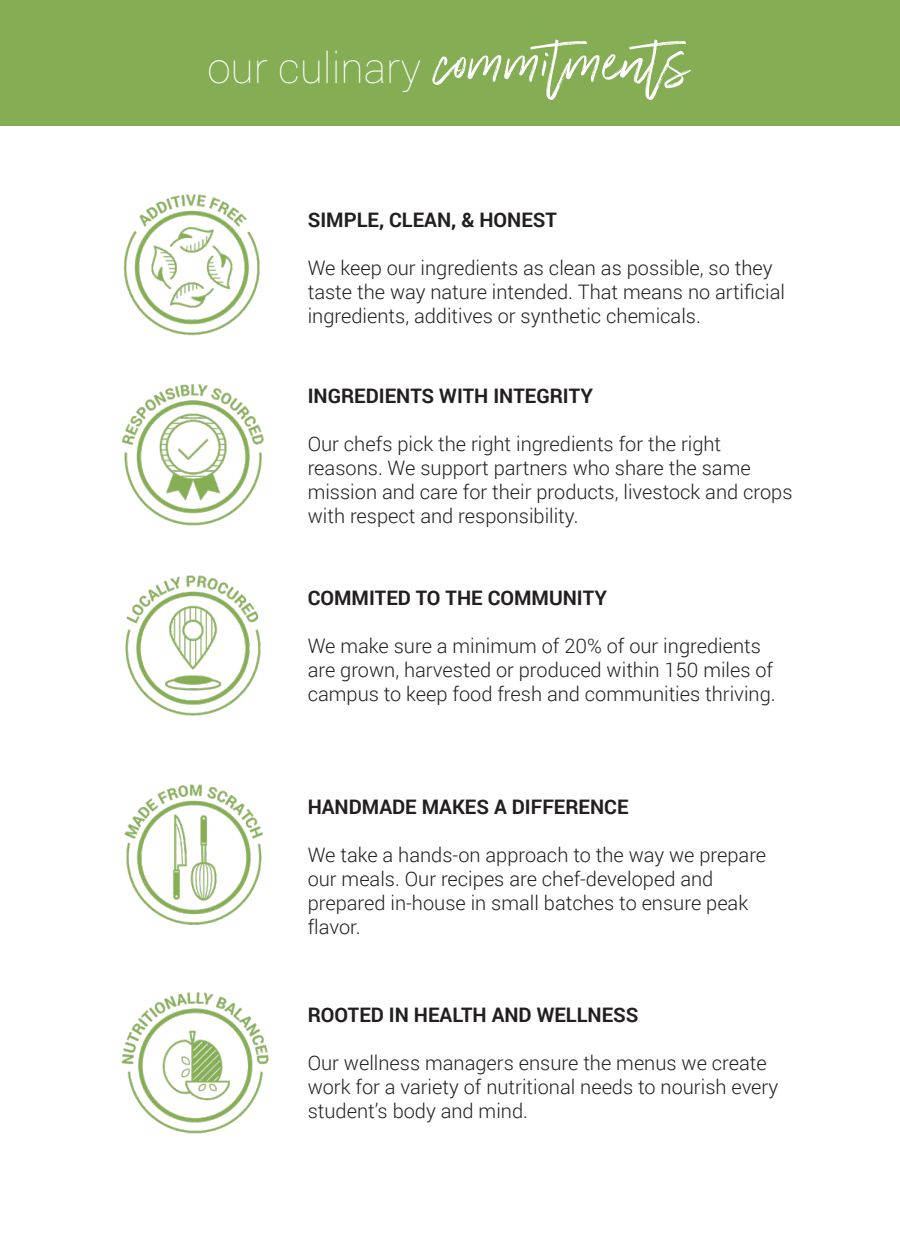
<style>
.page{position:relative;width:900px;height:1260px;background:#fff}
.page>*{position:absolute;margin:0;border:0;box-sizing:border-box;transform-origin:0 0}
.t1{font:112.5px "Wilderness Typeface";color:#fff}
.t2{font:100 42.5px "Roboto";color:#fff}
.t3{font:300 20px/24px "Roboto";color:#231f20}
.t4{font:700 20px "Roboto";color:#231f20}
</style>
<div class="page">
<div style="left:0;top:0;width:900px;height:126px;background:#85ad53"></div>
<img style="left:123px;top:194px;width:137px;height:142px">
<img style="left:121px;top:384px;width:143px;height:142px">
<img style="left:125px;top:575px;width:136px;height:141px">
<img style="left:124px;top:784px;width:139px;height:141px">
<img style="left:121px;top:992px;width:148px;height:142px">
<p class="t2" style="left:207px;top:38px;width:215px">our culinary</p>
<p class="t1" style="left:438px;top:7px;width:256px">commitments</p>
<p class="t4" style="left:308px;top:206px;width:251px">SIMPLE, CLEAN, &amp; HONEST</p>
<p class="t3" style="left:308px;top:255px;width:479px">We keep our ingredients as clean as possible, so they taste the way nature intended. That means no artificial ingredients, additives or synthetic chemicals.</p>
<p class="t4" style="left:308px;top:381px;width:287px">INGREDIENTS WITH INTEGRITY</p>
<p class="t3" style="left:308px;top:431px;width:486px">Our chefs pick the right ingredients for the right reasons. We support partners who share the same mission and care for their products, livestock and crops with respect and responsibility.</p>
<p class="t4" style="left:308px;top:583px;width:301px">COMMITED TO THE COMMUNITY</p>
<p class="t3" style="left:308px;top:633px;width:470px">We make sure a minimum of 20% of our ingredients are grown, harvested or produced within 150 miles of campus to keep food fresh and communities thriving.</p>
<p class="t4" style="left:308px;top:792px;width:322px">HANDMADE MAKES A DIFFERENCE</p>
<p class="t3" style="left:308px;top:842px;width:460px">We take a hands-on approach to the way we prepare our meals. Our recipes are chef-developed and prepared in-house in small batches to ensure peak flavor.</p>
<p class="t4" style="left:308px;top:1001px;width:332px">ROOTED IN HEALTH AND WELLNESS</p>
<p class="t3" style="left:308px;top:1051px;width:472px">Our wellness managers ensure the menus we create work for a variety of nutritional needs to nourish every student’s body and mind.</p>
</div>
